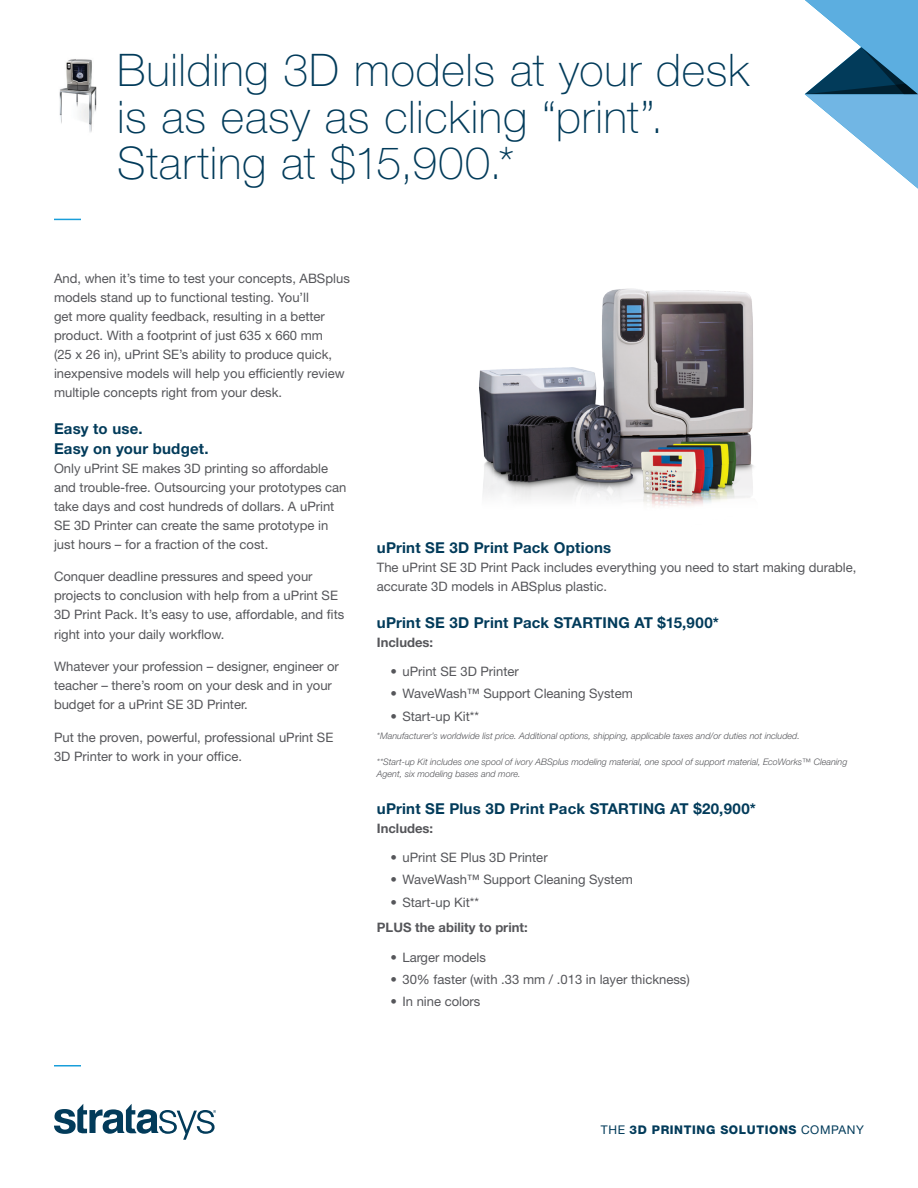
<style>
.page{position:relative;width:918px;height:1188px;background:#fff}
.page>*{position:absolute;margin:0;border:0;box-sizing:border-box;transform-origin:0 0}
.t1{font:100 45px/46.5px "Helvetica Neue LT Std";letter-spacing:.015em;color:#023b5a}
.t2{font:700 15px/19.5px "Helvetica Neue LT Std";letter-spacing:.015em;color:#023b5a}
.t3{font:13.05px/19px "Helvetica Neue LT Std";color:#55565a}
.t4{font:700 13.05px "Helvetica Neue LT Std";color:#55565a}
.t5{font:800 12px "Helvetica Neue LT Std";letter-spacing:.05em;color:#023b5a}
.t6{font:italic 300 9px/12px "Helvetica Neue LT Std";color:#55565a}
.s1{font-weight:400}
</style>
<div class="page">
<svg style="left:54px;top:1104px;width:162px;height:36px"></svg>
<svg style="left:54px;top:1065px;width:27px;height:1px"></svg>
<svg style="left:805px;top:0;width:113px;height:189px"></svg>
<svg style="left:54px;top:219px;width:27px;height:1px"></svg>
<img style="left:59px;top:59px;width:38px;height:74px">
<img style="left:479px;top:288px;width:275px;height:219px">
<h1 class="t1" style="left:117px;top:47px;width:634px">Building 3D models at your desk is as easy as clicking “print”.<br>Starting at $15,900.*</h1>
<p class="t3" style="left:54px;top:269px;width:297px">And, when it’s time to test your concepts, ABSplus models stand up to functional testing. You’ll<br>get more quality feedback, resulting in a better product. With a footprint of just 635 x 660 mm<br>(25 x 26 in), uPrint SE’s ability to produce quick, inexpensive models will help you efficiently review multiple concepts right from your desk.</p>
<p class="t2" style="left:54px;top:419px;width:156px">Easy to use.<br>Easy on your budget.</p>
<p class="t3" style="left:54px;top:458px;width:294px">Only uPrint SE makes 3D printing so affordable and trouble-free. Outsourcing your prototypes can take days and cost hundreds of dollars. A uPrint SE 3D Printer can create the same prototype in just hours – for a fraction of the cost.</p>
<p class="t3" style="left:54px;top:567px;width:292px">Conquer deadline pressures and speed your projects to conclusion with help from a uPrint SE 3D Print Pack. It’s easy to use, affordable, and fits right into your daily workflow.</p>
<p class="t3" style="left:54px;top:657px;width:286px">Whatever your profession – designer, engineer or teacher – there’s room on your desk and in your budget for a uPrint SE 3D Printer.</p>
<p class="t3" style="left:54px;top:727px;width:281px">Put the proven, powerful, professional uPrint SE<br>3D Printer to work in your office.</p>
<p class="t2" style="left:377px;top:537px;width:236px">uPrint SE 3D Print Pack Options</p>
<p class="t3" style="left:377px;top:557px;width:481px">The uPrint SE 3D Print Pack includes everything you need to start making durable, accurate 3D models in ABSplus plastic.</p>
<p class="t2" style="left:377px;top:612px;width:344px">uPrint SE 3D Print Pack STARTING AT $15,900*</p>
<p class="t4" style="left:377px;top:634px;width:58px">Includes:</p>
<p class="t3" style="left:390px;top:661px;width:130px">• uPrint SE 3D Printer</p>
<p class="t3" style="left:390px;top:684px;width:244px">• WaveWash™ Support Cleaning System</p>
<p class="t3" style="left:390px;top:706px;width:90px">• Start-up Kit**</p>
<p class="t6" style="left:377px;top:730px;width:425px">*Manufacturer’s worldwide list price. Additional options, shipping, applicable taxes and/or duties not included.</p>
<p class="t6" style="left:377px;top:756px;width:472px">**Start-up Kit includes one spool of ivory ABSplus modeling material, one spool of support material, EcoWorks™ Cleaning<br>Agent, six modeling bases and more.</p>
<p class="t2" style="left:377px;top:798px;width:381px">uPrint SE Plus 3D Print Pack STARTING AT $20,900*</p>
<p class="t4" style="left:377px;top:820px;width:58px">Includes:</p>
<p class="t3" style="left:390px;top:847px;width:159px">• uPrint SE Plus 3D Printer</p>
<p class="t3" style="left:390px;top:870px;width:244px">• WaveWash™ Support Cleaning System</p>
<p class="t3" style="left:390px;top:892px;width:90px">• Start-up Kit**</p>
<p class="t4" style="left:377px;top:920px;width:152px">PLUS the ability to print:</p>
<p class="t3" style="left:390px;top:947px;width:97px">• Larger models</p>
<p class="t3" style="left:390px;top:970px;width:301px">• 30% faster (with .33 mm / .013 in layer thickness)</p>
<p class="t3" style="left:390px;top:992px;width:92px">• In nine colors</p>
<p class="t5" style="left:601px;top:1123px;width:265px"><span class="s1">THE</span> 3D PRINTING SOLUTIONS <span class="s1">COMPANY</span></p>
</div>
